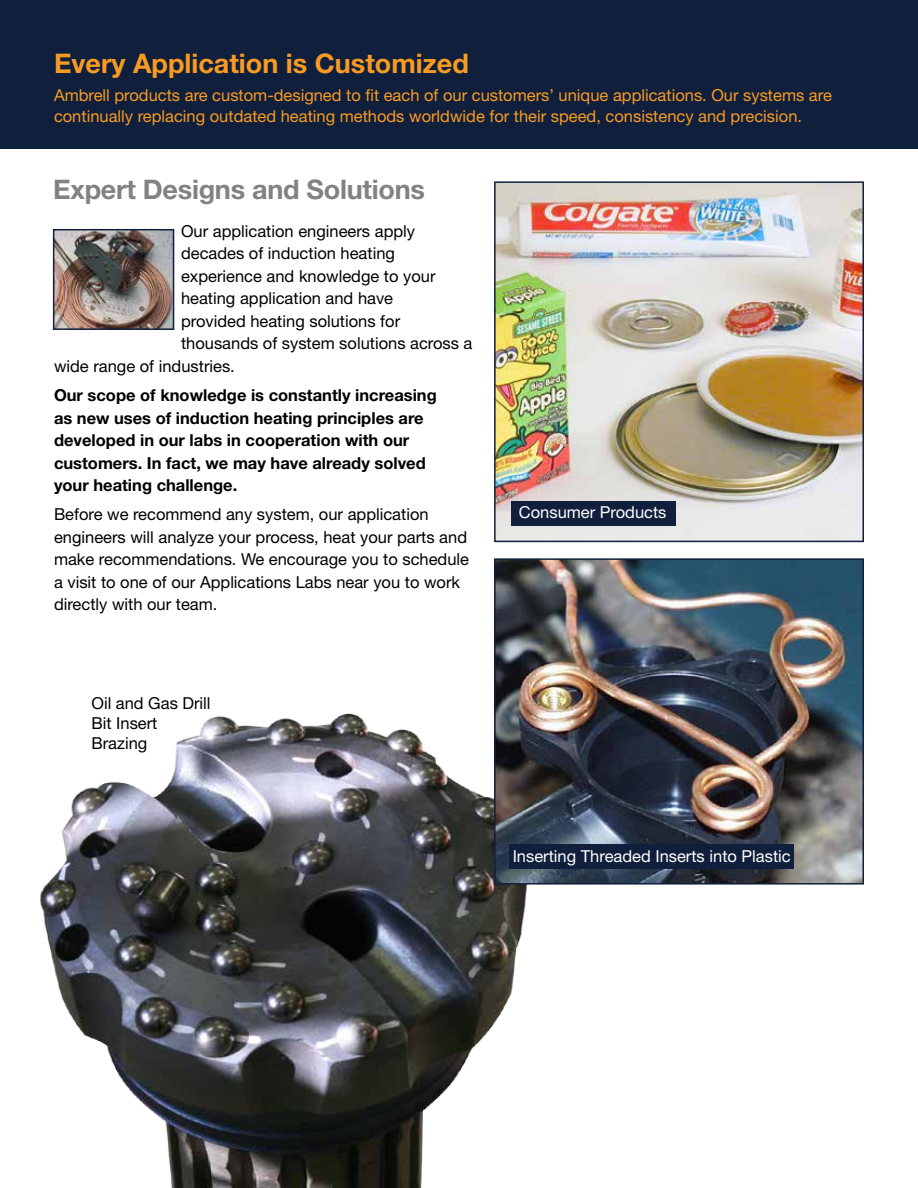
<style>
.page{position:relative;width:918px;height:1188px;background:#fff}
.page>*{position:absolute;margin:0;border:0;box-sizing:border-box;transform-origin:0 0}
.t1{font:700 27px "Helvetica Neue LT Std";color:#f99b23}
.t2{font:700 27px "Helvetica Neue LT Std";letter-spacing:-.01em;color:#808285}
.t3{font:16.5px/22.5px "Helvetica Neue LT Std";color:#000}
.t4{font:700 16.5px/22.5px "Helvetica Neue LT Std";color:#000}
.t5{font:16.5px/21px "Helvetica Neue LT Std";color:#f99b23}
.t6{font:16.5px "Helvetica Neue LT Std";color:#fff}
</style>
<div class="page">
<img style="left:497px;top:184px;width:364px;height:355px">
<div style="left:494px;top:181px;width:370px;height:361px;border:2px solid #101f3b"></div>
<div style="left:511px;top:501px;width:165px;height:25px;background:#101f3b"></div>
<div style="left:0;top:0;width:918px;height:148px;background:#101f3b"></div>
<img style="left:40px;top:713px;width:487px;height:475px">
<img style="left:497px;top:561px;width:364px;height:321px">
<div style="left:494px;top:558px;width:370px;height:327px;border:2px solid #101f3b"></div>
<img style="left:56px;top:232px;width:115px;height:95px">
<div style="left:53px;top:229px;width:121px;height:101px;border:2px solid #101f3b"></div>
<div style="left:510px;top:844px;width:284px;height:25px;background:#101f3b"></div>
<h1 class="t1" style="left:54px;top:47px;width:416px">Every Application is Customized</h1>
<p class="t5" style="left:54px;top:84px;width:779px">Ambrell products are custom-designed to fit each of our customers’ unique applications. Our systems are continually replacing outdated heating methods worldwide for their speed, consistency and precision.</p>
<h1 class="t2" style="left:53px;top:172px;width:373px">Expert Designs and Solutions</h1>
<p class="t3" style="left:181px;top:219px;width:236px">Our application engineers apply</p>
<p class="t3" style="left:181px;top:242px;width:215px">decades of induction heating</p>
<p class="t3" style="left:181px;top:264px;width:256px">experience and knowledge to your</p>
<p class="t3" style="left:181px;top:287px;width:214px">heating application and have</p>
<p class="t3" style="left:181px;top:309px;width:221px">provided heating solutions for</p>
<p class="t3" style="left:181px;top:332px;width:293px">thousands of system solutions across a</p>
<p class="t3" style="left:54px;top:354px;width:182px">wide range of industries.</p>
<p class="t4" style="left:54px;top:384px;width:384px">Our scope of knowledge is constantly increasing as new uses of induction heating principles are developed in our labs in cooperation with our customers. In fact, we may have already solved your heating challenge.</p>
<p class="t3" style="left:54px;top:503px;width:417px">Before we recommend any system, our application engineers will analyze your process, heat your parts and make recommendations. We encourage you to schedule a visit to one of our Applications Labs near you to work directly with our team.</p>
<p class="t3" style="left:91px;top:693px;width:121px;line-height:19.8px">Oil and Gas Drill<br>Bit Insert<br>Brazing</p>
<p class="t6" style="left:519px;top:502px;width:149px">Consumer Products</p>
<p class="t6" style="left:513px;top:846px;width:280px">Inserting Threaded Inserts into Plastic</p>
</div>
